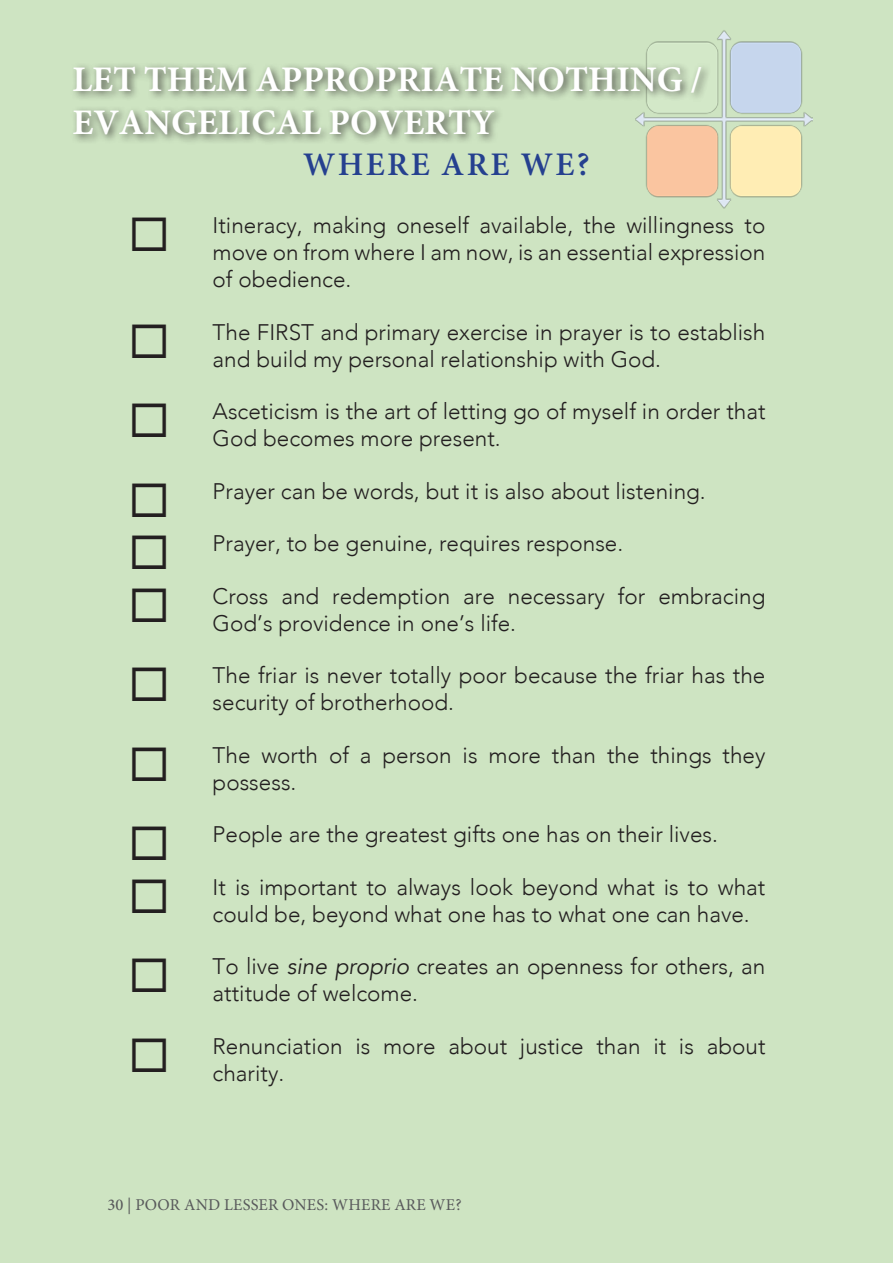
<style>
.page{position:relative;width:893px;height:1263px;background:#cee4c2}
.page>*{position:absolute;margin:0;border:0;box-sizing:border-box;transform-origin:0 0}
.t1{font:700 36px/43.2px "Minion Pro";color:#fff}
.t2{font:600 33px "Minion Pro";letter-spacing:.07em;color:#25408f}
.t3{font:300 22.5px/27px "Avenir";color:#231f20}
.t4{font:16.5px "Minion Pro";letter-spacing:.01em;color:#58595b}
.s1{font-weight:400;font-style:italic}
.s2{font-weight:500}
</style>
<div class="page">
<img style="left:646px;top:30px;width:167px;height:179px">
<div style="left:69px;top:61px;width:643px;height:84px;background:#231f20;opacity:.75"></div>
<h1 class="t1" style="left:72px;top:57px;width:631px">LET THEM APPROPRIATE NOTHING /<br>EVANGELICAL POVERTY</h1>
<h2 class="t2" style="left:303px;top:142px;width:288px">WHERE ARE WE?</h2>
<p class="t3" style="left:213px;top:212px;width:554px;text-align:justify;text-indent:-84px">◻ Itineracy, making oneself available, the willingness to move on from where I am now, is an essential expression of obedience.</p>
<p class="t3" style="left:213px;top:318px;width:554px;text-indent:-84px">◻ The FIRST and primary exercise in prayer is to establish and build my personal relationship with God.</p>
<p class="t3" style="left:213px;top:398px;width:554px;text-indent:-84px">◻ Asceticism is the art of letting go of myself in order that<br>God becomes more present.</p>
<p class="t3" style="left:129px;top:477px;width:579px">◻ Prayer can be words, but it is also about listening.</p>
<p class="t3" style="left:129px;top:530px;width:496px">◻ Prayer, to be genuine, requires response.</p>
<p class="t3" style="left:213px;top:582px;width:554px;text-indent:-84px">◻ Cross and redemption are necessary for embracing<br>God’s providence in one’s life.</p>
<p class="t3" style="left:213px;top:662px;width:554px;text-indent:-84px">◻ The friar is never totally poor because the friar has the security of brotherhood.</p>
<p class="t3" style="left:213px;top:741px;width:554px;text-indent:-84px">◻ The worth of a person is more than the things they possess.</p>
<p class="t3" style="left:129px;top:821px;width:591px">◻ People are the greatest gifts one has on their lives.</p>
<p class="t3" style="left:213px;top:873px;width:554px;text-indent:-84px">◻ It is important to always look beyond what is to what could be, beyond what one has to what one can have.</p>
<p class="t3" style="left:213px;top:953px;width:554px;text-indent:-84px">◻ To live <span class="s1">sine proprio</span> creates an openness for others, an attitude of welcome.</p>
<p class="t3" style="left:213px;top:1032px;width:554px;text-indent:-84px">◻ Renunciation is more about justice than it is about charity.</p>
<p class="t4" style="left:107px;top:1193px;width:356px"><span class="s2">30</span> | POOR AND LESSER ONES: WHERE ARE WE?</p>
</div>
